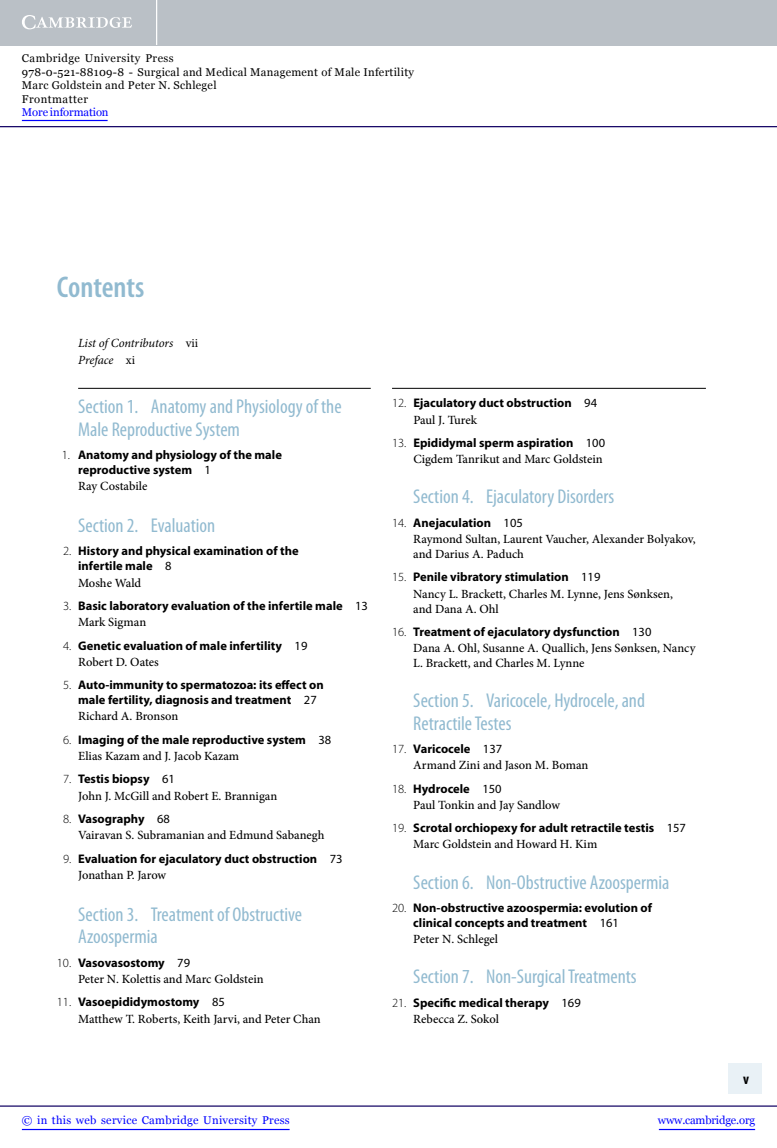
<style>
.page{position:relative;width:777px;height:1148px;background:#fff}
.page>*{position:absolute;margin:0;border:0;box-sizing:border-box;transform-origin:0 0}
.t1{font:600 condensed 30px "Myriad Pro";letter-spacing:-.005em;color:#91bad0}
.t2{font:condensed 20px/22.5px "Myriad Pro";color:#91bad0}
.t3{font:700 condensed 15px "Myriad Pro";color:#000}
.t4{font:500 12.5px/16.2px "Minion Pro";letter-spacing:-.005em;color:#000}
.t5{font:700 12.5px/16.2px "Myriad Pro";color:#000}
.t6{font:italic 12.5px/16.2px "Minion Pro";letter-spacing:-.01em;color:#000}
.t7{font:11.25px/13.5px "Georgia";letter-spacing:.025em;color:#000}
.t8{font:11.25px "Georgia";letter-spacing:.025em;color:#00f}
.t9{font:11.25px "Georgia";letter-spacing:-.015em;color:#00f}
.t10{font:11.25px "Georgia";letter-spacing:-.01em;color:#00f}
.s1{font-style:normal}
.s2{font-weight:300}
.s3{font-weight:400}
.s4{font-family:"Minion Pro";font-weight:500}
.s5{font-family:"Myriad Pro";font-weight:300}
.s6{font-family:"Myriad Pro";font-weight:700}
.s7{font-family:"Myriad Pro";font-weight:400}
</style>
<div class="page">
<div style="left:728px;top:1063px;width:47px;height:31px;background:#e9f1f6"></div>
<div style="left:762px;top:1061px;width:14px;height:34px;background:#fff"></div>
<hr style="left:78px;top:388px;width:292px;height:1px;background:#000">
<hr style="left:392px;top:388px;width:313px;height:1px;background:#000">
<div style="left:0;top:0;width:776px;height:45px;background:#bac0c6"></div>
<svg style="left:22px;top:15px;width:110px;height:14px"></svg>
<hr style="left:156px;top:0;width:1px;height:45px;background:#fff">
<hr style="left:0;top:126px;width:776px;height:1px;background:#150666">
<hr style="left:658px;top:1128px;width:96px;height:2px;background:#00f">
<hr style="left:0;top:1105px;width:776px;height:1px;background:#150666">
<hr style="left:22px;top:1128px;width:267px;height:2px;background:#00f">
<hr style="left:22px;top:120px;width:86px;height:1px;background:#00f">
<p class="t7" style="left:22px;top:52px;width:393px">Cambridge University Press<br>978-0-521-88109-8 - Surgical and Medical Management of Male Infertility Marc Goldstein and Peter N. Schlegel<br>Frontmatter</p>
<p class="t10" style="left:22px;top:106px;width:88px">More information</p>
<p class="t1" style="left:57px;top:271px;width:89px">Contents</p>
<p class="t6" style="left:78px;top:335px;width:122px">List of Contributors <span class="s1">vii<br></span>Preface <span class="s1">xi</span></p>
<p class="t2" style="left:78px;top:395px;width:265px">Section 1. Anatomy and Physiology of the<br>Male Reproductive System</p>
<p class="t5" style="left:78px;top:447px;width:205px;line-height:15px;text-indent:-16px"><span class="s2">1.</span> Anatomy and physiology of the male reproductive system <span class="s3">1</span></p>
<p class="t4" style="left:78px;top:478px;width:71px">Ray Costabile</p>
<p class="t2" style="left:78px;top:514px;width:138px">Section 2. Evaluation</p>
<p class="t5" style="left:78px;top:543px;width:222px;line-height:15px;text-indent:-15px"><span class="s2">2.</span> History and physical examination of the infertile male <span class="s3">8</span></p>
<p class="t4" style="left:78px;top:574px;width:65px">Moshe Wald</p>
<p class="t5" style="left:78px;top:597px;width:291px;text-indent:-15px"><span class="s2">3.</span> Basic laboratory evaluation of the infertile male <span class="s3">13<br></span><span class="s4">Mark Sigman</span></p>
<p class="t5" style="left:78px;top:637px;width:231px;text-indent:-15px"><span class="s2">4.</span> Genetic evaluation of male infertility <span class="s3">19<br></span><span class="s4">Robert D. Oates</span></p>
<p class="t5" style="left:78px;top:677px;width:247px;line-height:15px;text-indent:-15px"><span class="s2">5.</span> Auto-immunity to spermatozoa: its effect on male fertility, diagnosis and treatment <span class="s3">27</span></p>
<p class="t4" style="left:78px;top:708px;width:101px">Richard A. Bronson</p>
<p class="t5" style="left:78px;top:731px;width:254px;text-indent:-15px"><span class="s2">6.</span> Imaging of the male reproductive system <span class="s3">38<br></span><span class="s4">Elias Kazam and J. Jacob Kazam</span></p>
<p class="t4" style="left:78px;top:771px;width:200px;text-indent:-15px"><span class="s5">7.</span> <span class="s6">Testis biopsy</span> <span class="s7">61<br></span>John J. McGill and Robert E. Brannigan</p>
<p class="t4" style="left:78px;top:811px;width:248px;text-indent:-15px"><span class="s5">8.</span> <span class="s6">Vasography</span> <span class="s7">68<br></span>Vairavan S. Subramanian and Edmund Sabanegh</p>
<p class="t5" style="left:78px;top:850px;width:266px;text-indent:-15px"><span class="s2">9.</span> Evaluation for ejaculatory duct obstruction <span class="s3">73<br></span><span class="s4">Jonathan P. Jarow</span></p>
<p class="t2" style="left:78px;top:902px;width:225px">Section 3. Treatment of Obstructive<br>Azoospermia</p>
<p class="t4" style="left:78px;top:954px;width:187px;text-indent:-21px"><span class="s5">10.</span> <span class="s6">Vasovasostomy</span> <span class="s7">79<br></span>Peter N. Kolettis and Marc Goldstein</p>
<p class="t4" style="left:78px;top:994px;width:244px;text-indent:-21px"><span class="s5">11.</span> <span class="s6">Vasoepididymostomy</span> <span class="s7">85<br></span>Matthew T. Roberts, Keith Jarvi, and Peter Chan</p>
<p class="t5" style="left:413px;top:394px;width:185px;text-indent:-21px"><span class="s2">12.</span> Ejaculatory duct obstruction <span class="s3">94<br></span><span class="s4">Paul J. Turek</span></p>
<p class="t4" style="left:392px;top:435px;width:214px;text-align:right"><span class="s5">13.</span> <span class="s6">Epididymal sperm aspiration</span> <span class="s7">100<br></span>Cigdem Tanrikut and Marc Goldstein</p>
<p class="t2" style="left:413px;top:485px;width:202px">Section 4. Ejaculatory Disorders</p>
<p class="t4" style="left:413px;top:514px;width:284px;text-indent:-21px"><span class="s5">14.</span> <span class="s6">Anejaculation</span> <span class="s7">105<br></span>Raymond Sultan, Laurent Vaucher, Alexander Bolyakov,</p>
<p class="t4" style="left:413px;top:546px;width:112px">and Darius A. Paduch</p>
<p class="t4" style="left:413px;top:569px;width:261px;text-indent:-21px"><span class="s5">15.</span> <span class="s6">Penile vibratory stimulation</span> <span class="s7">119<br></span>Nancy L. Brackett, Charles M. Lynne, Jens Sønksen,</p>
<p class="t4" style="left:413px;top:600px;width:87px">and Dana A. Ohl</p>
<p class="t4" style="left:413px;top:624px;width:284px;text-indent:-21px"><span class="s5">16.</span> <span class="s6">Treatment of ejaculatory dysfunction</span> <span class="s7">130<br></span>Dana A. Ohl, Susanne A. Quallich, Jens Sønksen, Nancy</p>
<p class="t4" style="left:413px;top:655px;width:173px">L. Brackett, and Charles M. Lynne</p>
<p class="t2" style="left:413px;top:689px;width:233px">Section 5. Varicocele, Hydrocele, and<br>Retractile Testes</p>
<p class="t4" style="left:413px;top:741px;width:176px;text-indent:-21px"><span class="s5">17.</span> <span class="s6">Varicocele</span> <span class="s7">137<br></span>Armand Zini and Jason M. Boman</p>
<p class="t4" style="left:413px;top:780px;width:148px;text-indent:-21px"><span class="s5">18.</span> <span class="s6">Hydrocele</span> <span class="s7">150<br></span>Paul Tonkin and Jay Sandlow</p>
<p class="t5" style="left:413px;top:819px;width:274px;text-indent:-21px"><span class="s2">19.</span> Scrotal orchiopexy for adult retractile testis <span class="s3">157<br></span><span class="s4">Marc Goldstein and Howard H. Kim</span></p>
<p class="t2" style="left:413px;top:870px;width:257px">Section 6. Non-Obstructive Azoospermia</p>
<p class="t5" style="left:413px;top:899px;width:240px;line-height:15px;text-indent:-21px"><span class="s2">20.</span> Non-obstructive azoospermia: evolution of clinical concepts and treatment <span class="s3">161</span></p>
<p class="t4" style="left:413px;top:931px;width:86px">Peter N. Schlegel</p>
<p class="t2" style="left:413px;top:965px;width:225px">Section 7. Non-Surgical Treatments</p>
<p class="t5" style="left:413px;top:993px;width:169px;text-indent:-21px"><span class="s2">21.</span> Specific medical therapy <span class="s3">169<br></span><span class="s4">Rebecca Z. Sokol</span></p>
<p class="t3" style="left:742px;top:1070px;width:7px">v</p>
<p class="t8" style="left:22px;top:1114px;width:269px">© in this web service Cambridge University Press</p>
<p class="t9" style="left:657px;top:1114px;width:99px">www.cambridge.org</p>
</div>
